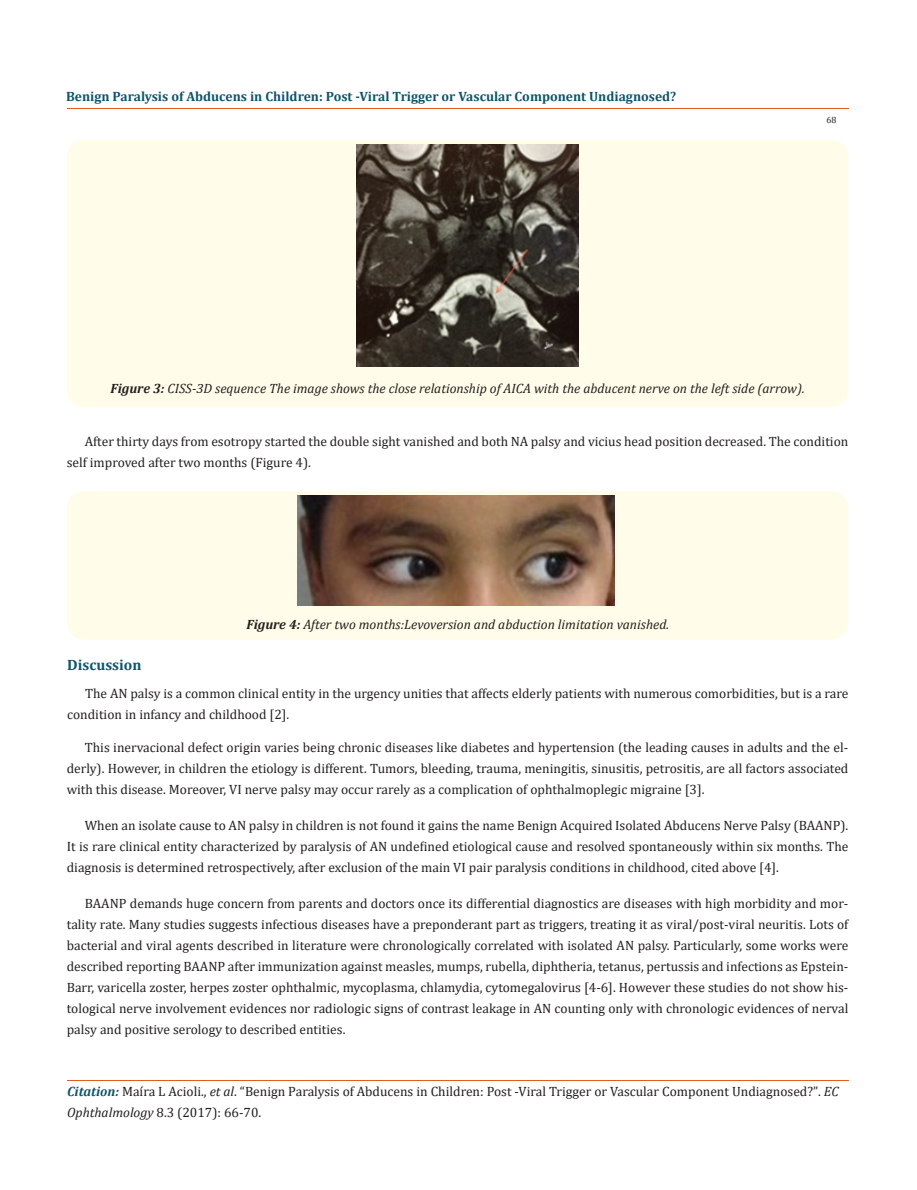
<style>
.page{position:relative;width:917px;height:1190px;background:#fff}
.page>*{position:absolute;margin:0;border:0;box-sizing:border-box;transform-origin:0 0}
.t1{font:700 15px "Cambria";color:#0e546a}
.t2{font:13.5px/21px "Cambria";color:#231f20}
.t3{font:italic 13.5px "Cambria";color:#231f20}
.t4{font:700 13.5px "Cambria";color:#0e546a}
.t5{font:9px "Cambria";color:#231f20}
.s1{font-weight:700}
.s2{font-weight:700;font-style:italic;color:#0e546a}
.s3{font-style:italic}
.s4{font-size:13.35px}
</style>
<div class="page">
<hr style="left:67px;top:1080px;width:781px;height:1px;background:#e05d1a">
<div style="left:67px;top:140px;width:781px;height:267px;background:#fffde9;border-radius:18px"></div>
<img style="left:356px;top:144px;width:223px;height:223px">
<div style="left:67px;top:491px;width:781px;height:148px;background:#fffde9;border-radius:18px"></div>
<img style="left:298px;top:495px;width:316px;height:110px">
<p class="t4" style="left:66px;top:87px;width:611px">Benign Paralysis of Abducens in Children: Post -Viral Trigger or Vascular Component Undiagnosed?</p>
<p class="t5" style="left:826px;top:114px;width:11px">68</p>
<p class="t3" style="left:110px;top:379px;width:695px"><span class="s1">Figure 3:</span> CISS-3D sequence The image shows the close relationship of AICA with the abducent nerve on the left side (arrow).</p>
<p class="t2" style="left:67px;top:430px;width:783px;text-indent:18px">After thirty days from esotropy started the double sight vanished and both NA palsy and vicius head position decreased. The condition self improved after two months (Figure 4).</p>
<p class="t3" style="left:246px;top:614px;width:424px"><span class="s1">Figure 4:</span> After two months:Levoversion and abduction limitation vanished.</p>
<p class="t1" style="left:67px;top:654px;width:76px">Discussion</p>
<p class="t2" style="left:67px;top:682px;width:782px;text-indent:18px">The AN palsy is a common clinical entity in the urgency unities that affects elderly patients with numerous comorbidities, but is a rare condition in infancy and childhood [2].</p>
<p class="t2" style="left:67px;top:736px;width:783px;text-align:justify;text-indent:18px">This inervacional defect origin varies being chronic diseases like diabetes and hypertension (the leading causes in adults and the el&shy;derly). However, in children the etiology is different. Tumors, bleeding, trauma, meningitis, sinusitis, petrositis, are all factors associated with this disease. Moreover, VI nerve palsy may occur rarely as a complication of ophthalmoplegic migraine [3].</p>
<p class="t2" style="left:67px;top:814px;width:783px;text-align:justify;text-indent:18px">When an isolate cause to AN palsy in children is not found it gains the name Benign Acquired Isolated Abducens Nerve Palsy (BAANP).<br>It is rare clinical entity characterized by paralysis of AN undefined etiological cause and resolved spontaneously within six months. The diagnosis is determined retrospectively, after exclusion of the main VI pair paralysis conditions in childhood, cited above [4].</p>
<p class="t2" style="left:67px;top:892px;width:783px;text-align:justify;text-indent:18px">BAANP demands huge concern from parents and doctors once its differential diagnostics are diseases with high morbidity and mor&shy;tality rate. Many studies suggests infectious diseases have a preponderant part as triggers, treating it as viral/post-viral neuritis. Lots of bacterial and viral agents described in literature were chronologically correlated with isolated AN palsy. Particularly, some works were described reporting BAANP after immunization against measles, mumps, rubella, diphtheria, tetanus, pertussis and infections as Epstein-Barr, varicella zoster, herpes zoster ophthalmic, mycoplasma, chlamydia, cytomegalovirus [4-6]. However these studies do not show his&shy;tological nerve involvement evidences nor radiologic signs of contrast leakage in AN counting only with chronologic evidences of nerval palsy and positive serology to described entities.</p>
<p class="t2" style="left:67px;top:1080px;width:773px"><span class="s2">Citation:</span> Maíra L Acioli., <span class="s3">et al</span>. “Benign Paralysis of Abducens in Children: Post -Viral Trigger or Vascular Component Undiagnosed?”<span class="s4">.</span> <span class="s3">EC<br>Ophthalmology</span> <span class="s4">8</span>.3 (2017): 66-70.</p>
</div>
